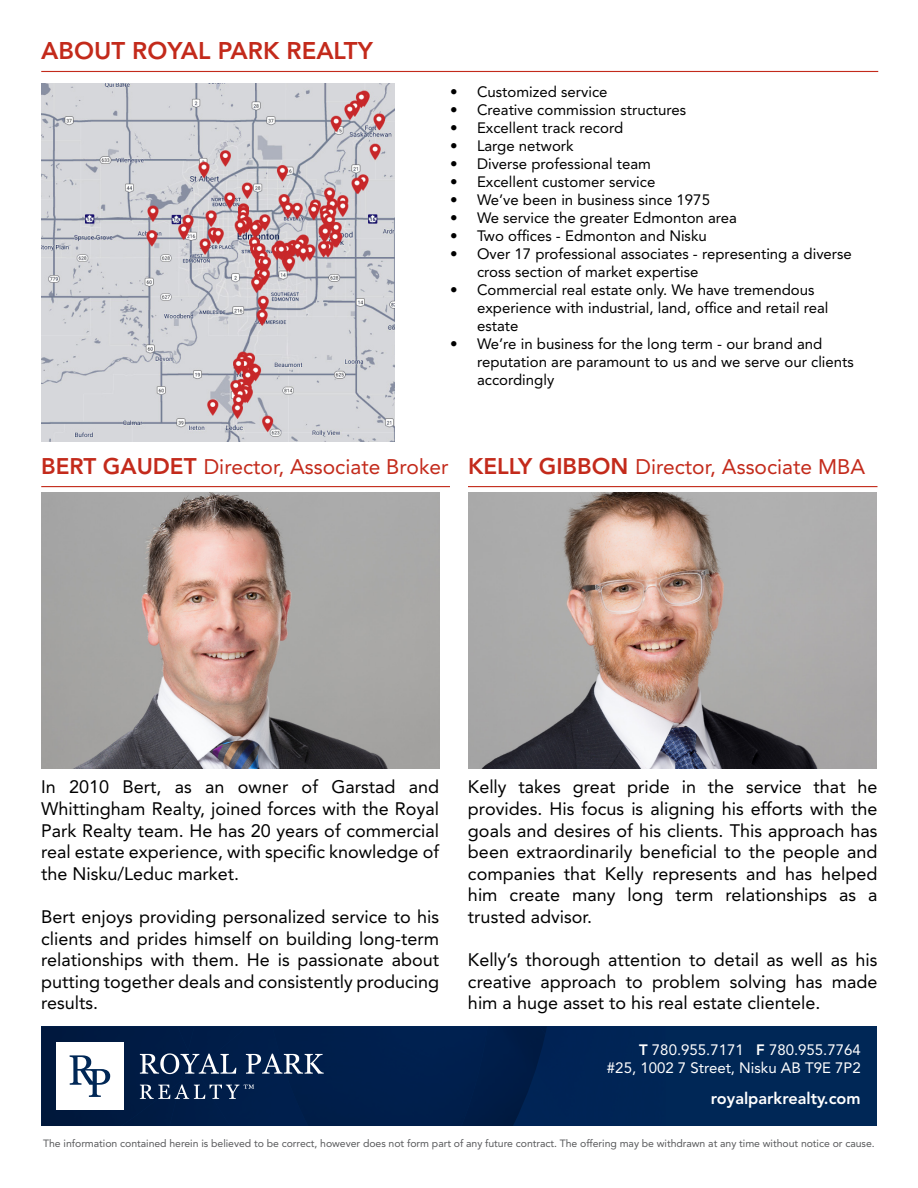
<style>
.page{position:relative;width:918px;height:1188px;background:#fff}
.page>*{position:absolute;margin:0;border:0;box-sizing:border-box;transform-origin:0 0}
.t1{font:800 24px "Avenir";color:#c32a1b}
.t2{font:21px "Avenir";color:#c32a1b}
.t3{font:18px/21.6px "Avenir";color:#000;text-align:justify}
.t4{font:800 16.2px "Avenir";color:#fff}
.t5{font:15px/18px "Avenir";color:#000}
.t6{font:15px/18px "Avenir";color:#fff;text-align:right}
.t7{font:10.5px "Avenir";letter-spacing:-.005em;color:#58595b}
.s1{font-weight:800;font-size:22.5px}
.s2{font-weight:800}
</style>
<div class="page">
<div style="left:41px;top:1026px;width:836px;height:100px;background:#002756"></div>
<svg style="left:540px;top:1026px;width:7px;height:8px"></svg>
<div style="left:41px;top:1026px;width:140px;height:100px;background:#001941"></div>
<img style="left:178px;top:1026px;width:10px;height:25px">
<img style="left:181px;top:1051px;width:7px;height:2px">
<div style="left:121px;top:1081px;width:49px;height:45px;background:#001b42"></div>
<img style="left:170px;top:1074px;width:27px;height:52px">
<div style="left:197px;top:1026px;width:76px;height:100px;background:#001e4a"></div>
<div style="left:273px;top:1026px;width:215px;height:100px;background:#001f4c"></div>
<svg style="left:140px;top:1053px;width:96px;height:21px"></svg>
<svg style="left:246px;top:1054px;width:78px;height:20px"></svg>
<svg style="left:140px;top:1084px;width:114px;height:15px"></svg>
<div style="left:56px;top:1042px;width:68px;height:68px;background:#fff"></div>
<svg style="left:70px;top:1055px;width:40px;height:42px"></svg>
<hr style="left:41px;top:71px;width:837px;height:1px;background:#c32a1b">
<img style="left:41px;top:83px;width:354px;height:359px">
<hr style="left:41px;top:486px;width:409px;height:1px;background:#c32a1b">
<hr style="left:468px;top:486px;width:410px;height:1px;background:#c32a1b">
<img style="left:41px;top:493px;width:398px;height:276px">
<img style="left:468px;top:493px;width:409px;height:276px">
<h1 class="t1" style="left:41px;top:36px;width:333px">ABOUT ROYAL PARK REALTY</h1>
<p class="t5" style="left:450px;top:83px;width:159px">• Customized service</p>
<p class="t5" style="left:450px;top:101px;width:238px">• Creative commission structures</p>
<p class="t5" style="left:450px;top:119px;width:175px">• Excellent track record</p>
<p class="t5" style="left:450px;top:137px;width:125px">• Large network</p>
<p class="t5" style="left:450px;top:155px;width:202px">• Diverse professional team</p>
<p class="t5" style="left:450px;top:173px;width:207px">• Excellent customer service</p>
<p class="t5" style="left:450px;top:191px;width:262px">• We’ve been in business since 1975</p>
<p class="t5" style="left:450px;top:209px;width:289px">• We service the greater Edmonton area</p>
<p class="t5" style="left:450px;top:227px;width:258px">• Two offices - Edmonton and Nisku</p>
<p class="t5" style="left:477px;top:245px;width:376px;text-indent:-27px">• Over 17 professional associates - representing a diverse cross section of market expertise</p>
<p class="t5" style="left:477px;top:281px;width:353px;text-indent:-27px">• Commercial real estate only. We have tremendous experience with industrial, land, office and retail real estate</p>
<p class="t5" style="left:477px;top:335px;width:378px;text-indent:-27px">• We’re in business for the long term - our brand and reputation are paramount to us and we serve our clients accordingly</p>
<p class="t2" style="left:41px;top:454px;width:825px"><span class="s1">BERT GAUDET</span> Director, Associate Broker <span class="s1">KELLY GIBBON</span> Director, Associate MBA</p>
<p class="t3" style="left:41px;top:777px;width:399px">In 2010 Bert, as an owner of Garstad and Whittingham Realty, joined forces with the Royal Park Realty team. He has 20 years of commercial real estate experience, with specific knowledge of the Nisku/Leduc market.</p>
<p class="t3" style="left:41px;top:906px;width:399px">Bert enjoys providing personalized service to his clients and prides himself on building long-term relationships with them. He is passionate about putting together deals and consistently producing results.</p>
<p class="t3" style="left:468px;top:777px;width:411px">Kelly takes great pride in the service that he provides. His focus is aligning his efforts with the goals and desires of his clients. This approach has been extraordinarily beneficial to the people and companies that Kelly represents and has helped him create many long term relationships as a trusted advisor.</p>
<p class="t3" style="left:468px;top:949px;width:411px">Kelly’s thorough attention to detail as well as his creative approach to problem solving has made him a huge asset to his real estate clientele.</p>
<p class="t6" style="left:607px;top:1041px;width:255px"><span class="s2">T</span> 780.955.7171 <span class="s2">F</span> 780.955.7764 #25, 1002 7 Street, Nisku AB T9E 7P2</p>
<p class="t4" style="left:711px;top:1089px;width:151px">royalparkrealty.com</p>
<p class="t7" style="left:43px;top:1138px;width:833px">The information contained herein is believed to be correct, however does not form part of any future contract. The offering may be withdrawn at any time without notice or cause.</p>
</div>
